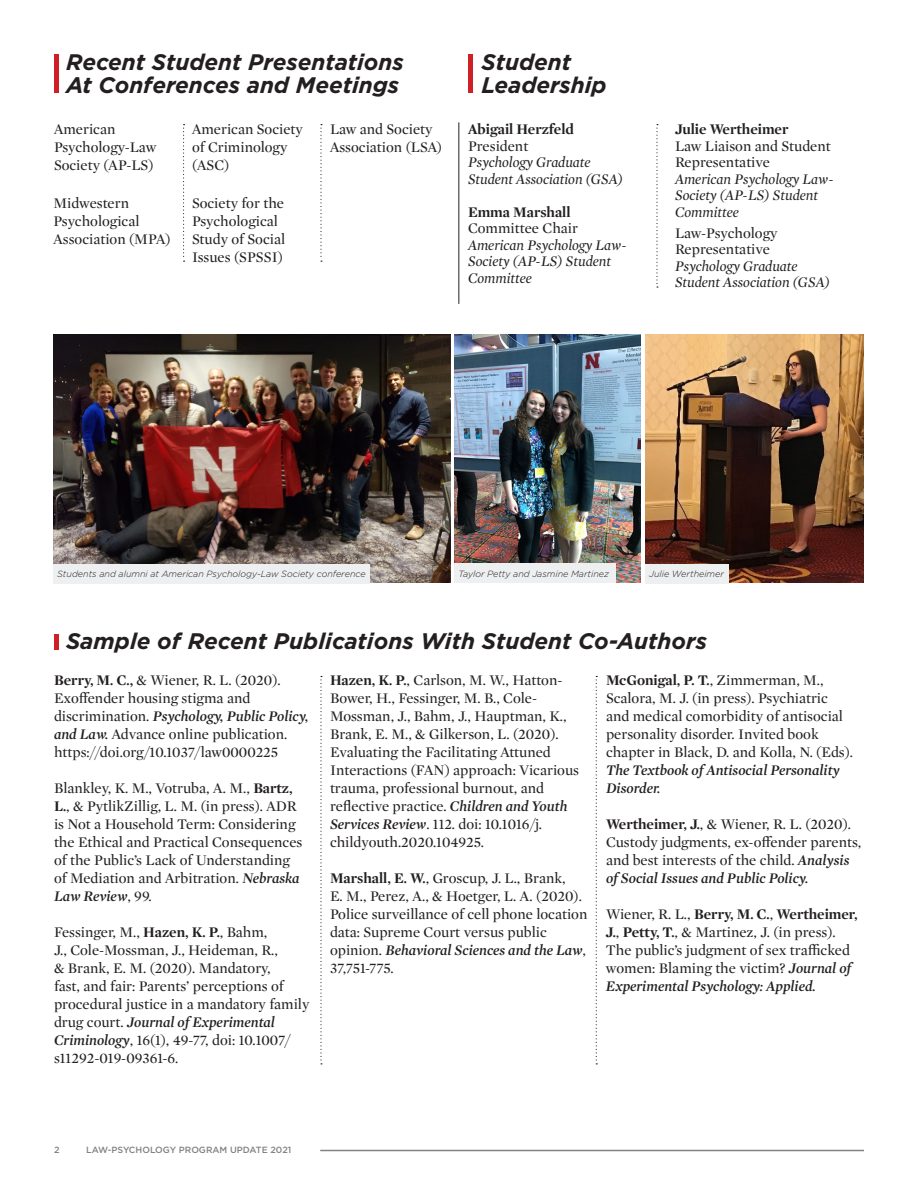
<style>
.page{position:relative;width:918px;height:1188px;background:#fff}
.page>*{position:absolute;margin:0;border:0;box-sizing:border-box;transform-origin:0 0}
.Heading_Style_1{font:italic 700 22.5px/22.5px "Gotham";color:#231f20}
.Body_11pt{font:15px/18px "Mercury Display";color:#231f20}
.t1{font:italic 15px/16.5px "Mercury Display";color:#231f20}
.Mercury_10{font:15px/18px "Mercury Display";color:#231f20}
.t2{font:700 15px "Mercury Display";color:#231f20}
.t3{font:italic 300 9px "Gotham";color:#231f20}
.t4{font:500 9px "Gotham";color:#818285}
.s1{font-style:normal}
.s2{font-weight:700}
.s3{font-weight:600;font-style:italic}
</style>
<div class="page">
<img style="left:53px;top:335px;width:397px;height:248px">
<img style="left:455px;top:335px;width:186px;height:248px">
<img style="left:645px;top:335px;width:219px;height:248px">
<hr style="left:458px;top:122px;width:1px;height:182px;background:#231f20">
<svg style="left:656px;top:124px;width:2px;height:164px"></svg>
<svg style="left:183px;top:124px;width:2px;height:138px"></svg>
<svg style="left:320px;top:124px;width:2px;height:138px"></svg>
<svg style="left:320px;top:676px;width:2px;height:388px"></svg>
<svg style="left:596px;top:676px;width:1px;height:388px"></svg>
<hr style="left:320px;top:1150px;width:544px;height:1px;background:#808285">
<hr style="left:54px;top:634px;width:4px;height:16px;background:#d02027">
<hr style="left:54px;top:54px;width:4px;height:39px;background:#d02027">
<hr style="left:468px;top:54px;width:4px;height:39px;background:#d02027">
<div style="left:53px;top:564px;width:317px;height:19px;background:#edeff0"></div>
<div style="left:454px;top:564px;width:162px;height:19px;background:#edeff0"></div>
<div style="left:645px;top:564px;width:83px;height:19px;background:#edeff0"></div>
<p class="Heading_Style_1" style="left:66px;top:51px;width:339px">Recent Student Presentations<br>At Conferences and Meetings</p>
<p class="Heading_Style_1" style="left:482px;top:51px;width:91px">Student</p>
<p class="Heading_Style_1" style="left:482px;top:74px;width:127px">Leadership</p>
<p class="Body_11pt" style="left:330px;top:119px;width:114px">Law and Society<br>Association (LSA)</p>
<p class="Body_11pt" style="left:54px;top:120px;width:104px">American<br>Psychology-Law<br>Society (AP-LS)</p>
<p class="t2" style="left:468px;top:118px;width:108px">Abigail Herzfeld</p>
<p class="Body_11pt" style="left:192px;top:120px;width:112px">American Society of Criminology (ASC)</p>
<p class="t2" style="left:675px;top:118px;width:115px">Julie Wertheimer</p>
<p class="Body_11pt" style="left:468px;top:136px;width:62px">President</p>
<p class="t1" style="left:468px;top:154px;width:157px">Psychology Graduate<br>Student Association (GSA)</p>
<p class="t2" style="left:468px;top:201px;width:104px">Emma Marshall</p>
<p class="Body_11pt" style="left:468px;top:219px;width:112px">Committee Chair</p>
<p class="t1" style="left:468px;top:236px;width:160px">American Psychology Law-<br>Society (AP-LS) Student<br>Committee</p>
<p class="Body_11pt" style="left:675px;top:137px;width:157px;line-height:16.5px">Law Liaison and Student<br>Representative</p>
<p class="t1" style="left:675px;top:170px;width:160px">American Psychology Law-<br>Society (AP-LS) Student<br>Committee</p>
<p class="t1" style="left:675px;top:224px;width:157px"><span class="s1">Law-Psychology<br>Representative<br></span>Psychology Graduate<br>Student Association (GSA)</p>
<p class="Body_11pt" style="left:53px;top:194px;width:119px">Midwestern<br>Psychological<br>Association (MPA)</p>
<p class="Body_11pt" style="left:192px;top:194px;width:95px">Society for the<br>Psychological<br>Study of Social<br>Issues (SPSSI)</p>
<p class="t3" style="left:57px;top:568px;width:310px">Students and alumni at American Psychology-Law Society conference</p>
<p class="t3" style="left:459px;top:568px;width:152px">Taylor Petty and Jasmine Martinez</p>
<p class="t3" style="left:649px;top:568px;width:76px">Julie Wertheimer</p>
<p class="Heading_Style_1" style="left:66px;top:630px;width:642px">Sample of Recent Publications With Student Co-Authors</p>
<p class="Mercury_10" style="left:54px;top:671px;width:256px"><span class="s2">Berry, M. C.,</span> &amp; Wiener, R. L. (2020).<br>Exoffender housing stigma and discrimination. <span class="s3">Psychology, Public Policy, and Law.</span> Advance online publication. https://doi.org/10.1037/law0000225</p>
<p class="Body_11pt" style="left:54px;top:779px;width:250px">Blankley, K. M., Votruba, A. M., <span class="s2">Bartz, L.</span>, &amp; PytlikZillig, L. M. (in press). ADR is Not a Household Term: Considering the Ethical and Practical Consequences of the Public’s Lack of Understanding of Mediation and Arbitration. <span class="s3">Nebraska Law Review</span>, 99.</p>
<p class="Body_11pt" style="left:54px;top:923px;width:257px">Fessinger, M., <span class="s2">Hazen, K. P.</span>, Bahm,<br>J., Cole-Mossman, J., Heideman, R.,<br>&amp; Brank, E. M. (2020). Mandatory,<br>fast, and fair: Parents’ perceptions of procedural justice in a mandatory family drug court. <span class="s3">Journal of Experimental Criminology</span>, 16(1), 49-77, doi: 10.1007/ s11292-019-09361-6.</p>
<p class="Body_11pt" style="left:330px;top:671px;width:251px"><span class="s2">Hazen, K. P.</span>, Carlson, M. W., Hatton-Bower, H., Fessinger, M. B., Cole-Mossman, J., Bahm, J., Hauptman, K., Brank, E. M., &amp; Gilkerson, L. (2020).<br>Evaluating the Facilitating Attuned Interactions (FAN) approach: Vicarious trauma, professional burnout, and reflective practice. <span class="s3">Children and Youth Services Review</span>. 112. doi: 10.1016/j. childyouth.2020.104925.</p>
<p class="Body_11pt" style="left:330px;top:869px;width:259px"><span class="s2">Marshall, E. W.</span>, Groscup, J. L., Brank,<br>E. M., Perez, A., &amp; Hoetger, L. A. (2020).<br>Police surveillance of cell phone location data: Supreme Court versus public opinion. <span class="s3">Behavioral Sciences and the Law</span>, 37,751-775.</p>
<p class="Body_11pt" style="left:606px;top:671px;width:249px"><span class="s2">McGonigal, P. T.</span>, Zimmerman, M., Scalora, M. J. (in press). Psychiatric and medical comorbidity of antisocial personality disorder. Invited book chapter in Black, D. and Kolla, N. (Eds).<br><span class="s3">The Textbook of Antisocial Personality Disorder.</span></p>
<p class="Body_11pt" style="left:606px;top:815px;width:257px"><span class="s2">Wertheimer, J.</span>, &amp; Wiener, R. L. (2020).<br>Custody judgments, ex-offender parents, and best interests of the child. <span class="s3">Analysis of Social Issues and Public Policy.</span></p>
<p class="Body_11pt" style="left:606px;top:905px;width:253px">Wiener, R. L., <span class="s2">Berry, M. C.</span>, <span class="s2">Wertheimer, J.</span>, <span class="s2">Petty, T.</span>, &amp; Martinez, J. (in press).<br>The public’s judgment of sex trafficked women: Blaming the victim? <span class="s3">Journal of Experimental Psychology: Applied.</span></p>
<p class="t4" style="left:54px;top:1144px;width:7px">2</p>
<p class="t4" style="left:86px;top:1144px;width:207px">LAW-PSYCHOLOGY PROGRAM UPDATE 2021</p>
</div>
